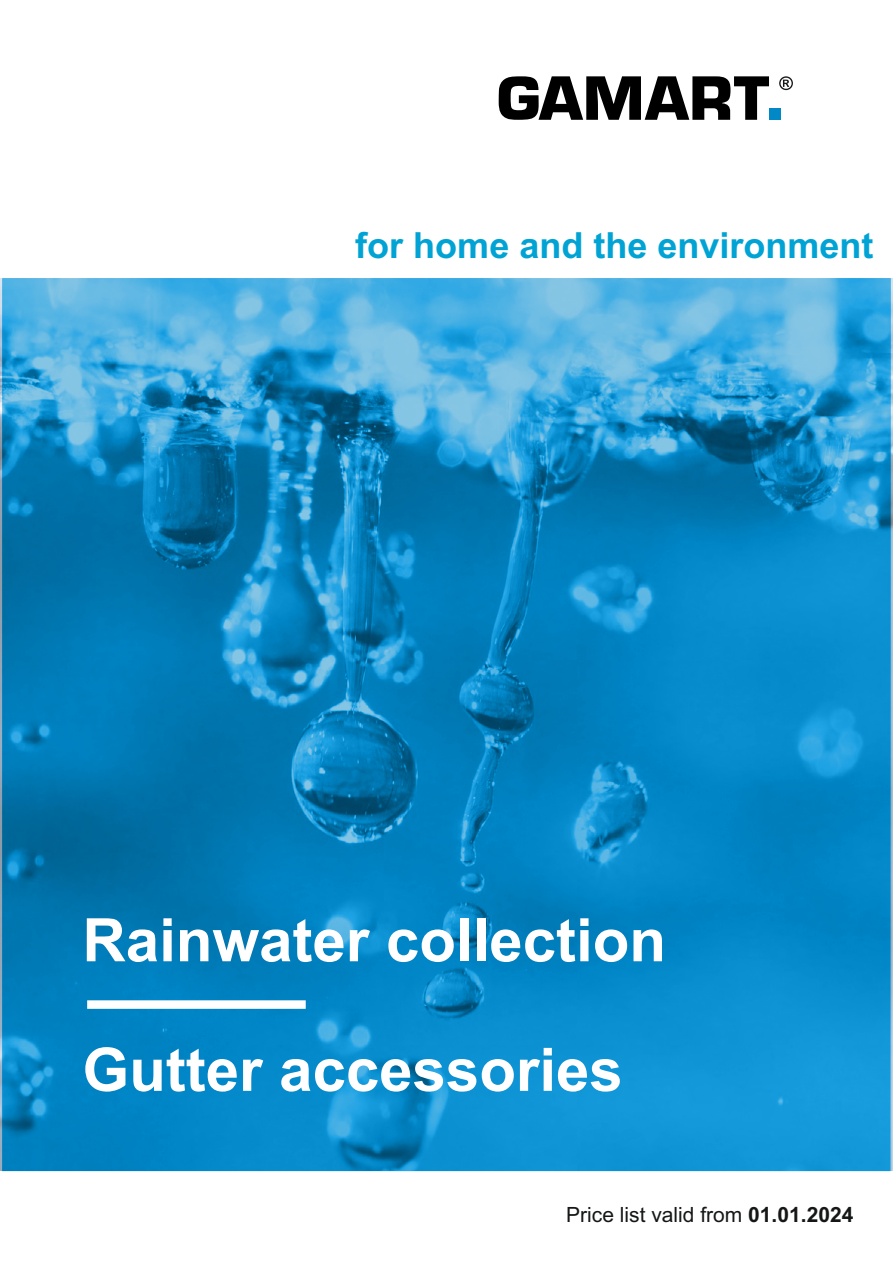
<style>
.page{position:relative;width:893px;height:1263px;background:#fff}
.page>*{position:absolute;margin:0;border:0;box-sizing:border-box;transform-origin:0 0}
.t1{font:700 60px/129.6px "Arial";color:#fff}
.t2{font:700 36px "Arial";color:#00a3d4}
.t3{font:21px "Arial";color:#151616}
.s1{font-weight:700}
</style>
<div class="page">
<img style="left:0;top:278px;width:893px;height:893px">
<div style="left:87px;top:1000px;width:219px;height:9px;background:#fff"></div>
<svg style="left:499px;top:76px;width:270px;height:44px"></svg>
<div style="left:769px;top:108px;width:12px;height:12px;background:#0088c7"></div>
<svg style="left:779px;top:76px;width:14px;height:14px"></svg>
<p class="t2" style="left:355px;top:232px;width:520px">for home and the environment</p>
<p class="t1" style="left:82px;top:881px;width:585px">Rainwater collection<br>Gutter accessories</p>
<p class="t3" style="left:566px;top:1207px;width:289px">Price list valid from <span class="s1">01.01.2024</span></p>
</div>
